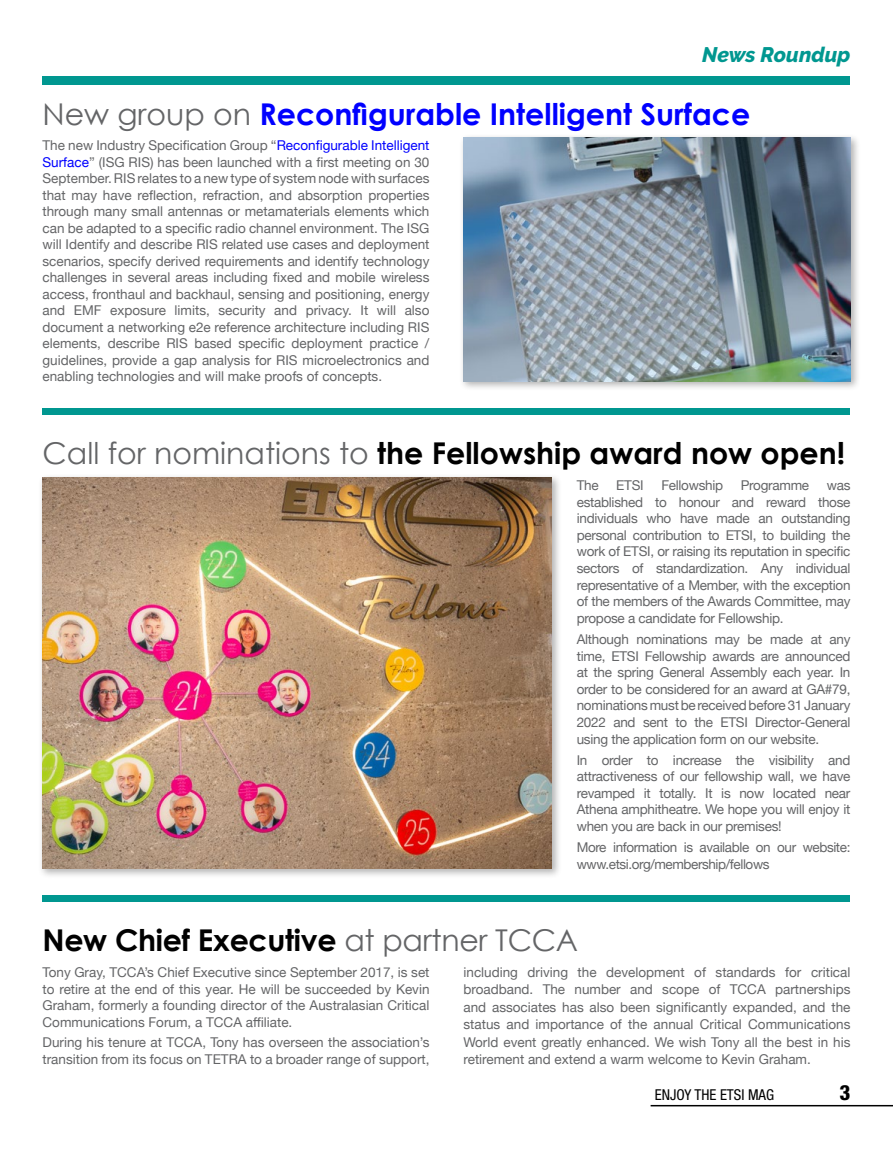
<style>
.page{position:relative;width:893px;height:1149px;background:#fff}
.page>*{position:absolute;margin:0;border:0;box-sizing:border-box;transform-origin:0 0}
.t1{font:700 30px "Century Gothic";color:#000}
.t2{font:700 30px "Century Gothic";color:#00f}
.t3{font:italic 800 21px "Raleway";color:#009790}
.t4{font:800 condensed 21px "Helvetica Neue";color:#000}
.t5{font:condensed 15px "Helvetica Neue";color:#000}
.t6{font:13.5px/16.6px "Helvetica Neue";letter-spacing:-.02em;color:#646567;text-align:justify}
.t7{font:13.5px/16.5px "Helvetica Neue";color:#646567}
.s1{font-weight:400;color:#646567}
.s2{color:#00f}
</style>
<div class="page">
<hr style="left:651px;top:1104px;width:242px;height:2px;background:#000">
<div style="left:43px;top:408px;width:807px;height:6px;background:#009790"></div>
<div style="left:43px;top:895px;width:807px;height:6px;background:#009790"></div>
<div style="left:459px;top:133px;width:401px;height:258px;background:#000;opacity:.3"></div>
<img style="left:463px;top:137px;width:387px;height:244px">
<div style="left:38px;top:472px;width:524px;height:406px;background:#000;opacity:.3"></div>
<img style="left:43px;top:477px;width:509px;height:391px">
<div style="left:43px;top:77px;width:807px;height:8px;background:#009790"></div>
<h2 class="t3" style="left:702px;top:43px;width:150px">News Roundup</h2>
<h1 class="t2" style="left:43px;top:95px;width:709px"><span class="s1">New group on</span> Reconfigurable Intelligent Surface</h1>
<p class="t6" style="left:43px;top:138px;width:388px">The new Industry Specification Group “<span class="s2">Reconfigurable Intelligent Surface</span>” (ISG RIS) has been launched with a first meeting on 30<br>September. RIS relates to a new type of system node with surfaces that may have reflection, refraction, and absorption properties through many small antennas or metamaterials elements which can be adapted to a specific radio channel environment. The ISG will Identify and describe RIS related use cases and deployment scenarios, specify derived requirements and identify technology challenges in several areas including fixed and mobile wireless access, fronthaul and backhaul, sensing and positioning, energy and EMF exposure limits, security and privacy. It will also document a networking e2e reference architecture including RIS elements, describe RIS based specific deployment practice / guidelines, provide a gap analysis for RIS microelectronics and enabling technologies and will make proofs of concepts.</p>
<h1 class="t1" style="left:43px;top:434px;width:804px"><span class="s1">Call for nominations to</span> the Fellowship award now open!</h1>
<p class="t6" style="left:577px;top:477px;width:23px">The</p>
<p class="t6" style="left:616px;top:477px;width:29px">ETSI</p>
<p class="t6" style="left:661px;top:477px;width:63px">Fellowship</p>
<p class="t6" style="left:741px;top:477px;width:70px">Programme</p>
<p class="t6" style="left:577px;top:477px;width:275px;text-indent:250px">was established to honour and reward those individuals who have made an outstanding personal contribution to ETSI, to building the work of ETSI, or raising its reputation in specific sectors of standardization. Any individual representative of a Member, with the exception of the members of the Awards Committee, may propose a candidate for Fellowship.</p>
<p class="t6" style="left:577px;top:631px;width:275px">Although nominations may be made at any time, ETSI Fellowship awards are announced at the spring General Assembly each year. In order to be considered for an award at GA#79, nominations must be received before 31 January 2022 and sent to the ETSI Director-General using the application form on our website.</p>
<p class="t6" style="left:577px;top:752px;width:275px">In order to increase the visibility and attractiveness of our fellowship wall, we have revamped it totally. It is now located near Athena amphitheatre. We hope you will enjoy it when you are back in our premises!</p>
<p class="t6" style="left:577px;top:839px;width:275px">More information is available on our website: www.etsi.org/membership/fellows</p>
<h1 class="t1" style="left:43px;top:921px;width:537px">New Chief Executive <span class="s1">at partner TCCA</span></h1>
<p class="t6" style="left:463px;top:964px;width:388px;line-height:17.4px">including driving the development of standards for critical broadband. The number and scope of TCCA partnerships and associates has also been significantly expanded, and the status and importance of the annual Critical Communications World event greatly enhanced. We wish Tony all the best in his retirement and extend a warm welcome to Kevin Graham.</p>
<p class="t6" style="left:43px;top:964px;width:388px">Tony Gray, TCCA’s Chief Executive since September 2017, is set to retire at the end of this year. He will be succeeded by Kevin Graham, formerly a founding director of the Australasian Critical Communications Forum, a TCCA affiliate.</p>
<p class="t7" style="left:43px;top:1034px;width:388px">During his tenure at TCCA, Tony has overseen the association’s transition from its focus on TETRA to a broader range of support,</p>
<p class="t5" style="left:655px;top:1085px;width:121px">ENJOY THE ETSI MAG</p>
<h2 class="t4" style="left:839px;top:1079px;width:12px">3</h2>
</div>
